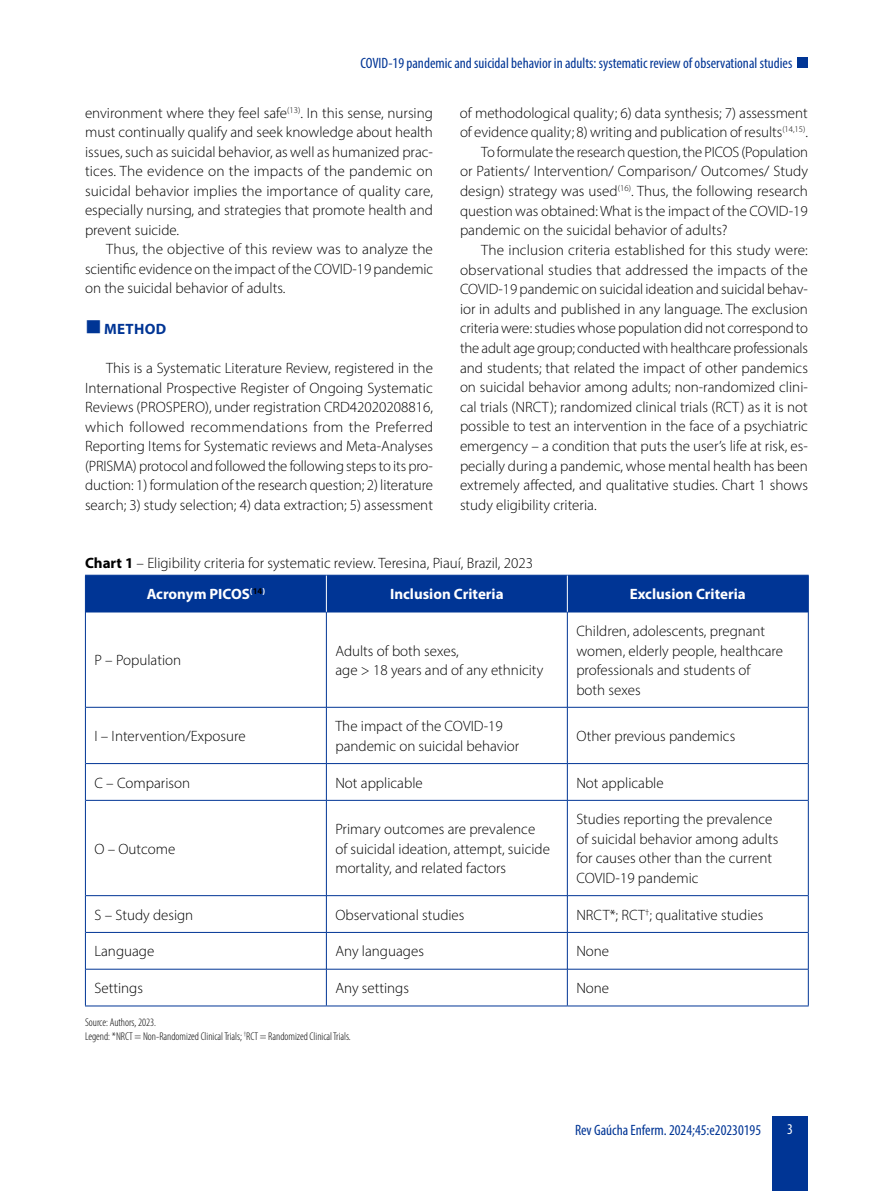
<style>
.page{position:relative;width:893px;height:1191px;background:#fff}
.page>*{position:absolute;margin:0;border:0;box-sizing:border-box;transform-origin:0 0}
.t1{font:300 15px/19.5px "Myriad Pro";color:#000}
.t2{font:condensed 15px "Myriad Pro";color:#003595}
.t3{font:700 15px "Myriad Pro";color:#fff}
.t4{font:700 15px "Myriad Pro";letter-spacing:.02em;color:#003595}
.t5{font:condensed 15px "Myriad Pro";color:#fff}
.t6{font:300 condensed 11.25px/13.5px "Myriad Pro";color:#000}
.s1{font-weight:700}
.s2{font-weight:700;color:#fff}
</style>
<div class="page">
<div style="left:772px;top:1116px;width:36px;height:75px;background:#003595"></div>
<div style="left:798px;top:57px;width:10px;height:11px;background:#003595"></div>
<div style="left:86px;top:576px;width:722px;height:36px;background:#003595"></div>
<hr style="left:85px;top:575px;width:241px;height:1px;background:#003595">
<hr style="left:85px;top:575px;width:1px;height:37px;background:#003595">
<hr style="left:326px;top:575px;width:241px;height:1px;background:#003595">
<hr style="left:567px;top:575px;width:242px;height:1px;background:#003595">
<hr style="left:808px;top:575px;width:1px;height:37px;background:#003595">
<hr style="left:85px;top:612px;width:1px;height:95px;background:#003595">
<hr style="left:808px;top:612px;width:1px;height:95px;background:#003595">
<hr style="left:85px;top:707px;width:1px;height:56px;background:#003595">
<hr style="left:808px;top:707px;width:1px;height:56px;background:#003595">
<hr style="left:85px;top:763px;width:1px;height:37px;background:#003595">
<hr style="left:808px;top:763px;width:1px;height:37px;background:#003595">
<hr style="left:85px;top:800px;width:1px;height:95px;background:#003595">
<hr style="left:808px;top:800px;width:1px;height:95px;background:#003595">
<hr style="left:85px;top:895px;width:1px;height:37px;background:#003595">
<hr style="left:808px;top:895px;width:1px;height:37px;background:#003595">
<hr style="left:85px;top:932px;width:1px;height:37px;background:#003595">
<hr style="left:808px;top:932px;width:1px;height:37px;background:#003595">
<hr style="left:85px;top:969px;width:1px;height:36px;background:#003595">
<hr style="left:808px;top:969px;width:1px;height:36px;background:#003595">
<hr style="left:85px;top:1005px;width:241px;height:1px;background:#003595">
<hr style="left:326px;top:1005px;width:241px;height:1px;background:#003595">
<hr style="left:567px;top:1005px;width:242px;height:1px;background:#003595">
<hr style="left:86px;top:612px;width:240px;height:1px;background:#003595">
<hr style="left:326px;top:612px;width:241px;height:1px;background:#003595">
<hr style="left:326px;top:612px;width:1px;height:95px;background:#003595">
<hr style="left:567px;top:612px;width:241px;height:1px;background:#003595">
<hr style="left:567px;top:612px;width:1px;height:95px;background:#003595">
<hr style="left:86px;top:707px;width:240px;height:1px;background:#003595">
<hr style="left:326px;top:707px;width:241px;height:1px;background:#003595">
<hr style="left:326px;top:707px;width:1px;height:56px;background:#003595">
<hr style="left:567px;top:707px;width:241px;height:1px;background:#003595">
<hr style="left:567px;top:707px;width:1px;height:56px;background:#003595">
<hr style="left:86px;top:763px;width:240px;height:1px;background:#003595">
<hr style="left:326px;top:763px;width:241px;height:1px;background:#003595">
<hr style="left:326px;top:763px;width:1px;height:37px;background:#003595">
<hr style="left:567px;top:763px;width:241px;height:1px;background:#003595">
<hr style="left:567px;top:763px;width:1px;height:37px;background:#003595">
<hr style="left:86px;top:800px;width:240px;height:1px;background:#003595">
<hr style="left:326px;top:800px;width:241px;height:1px;background:#003595">
<hr style="left:326px;top:800px;width:1px;height:95px;background:#003595">
<hr style="left:567px;top:800px;width:241px;height:1px;background:#003595">
<hr style="left:567px;top:800px;width:1px;height:95px;background:#003595">
<hr style="left:86px;top:895px;width:240px;height:1px;background:#003595">
<hr style="left:326px;top:895px;width:241px;height:1px;background:#003595">
<hr style="left:326px;top:896px;width:1px;height:36px;background:#003595">
<hr style="left:567px;top:895px;width:241px;height:1px;background:#003595">
<hr style="left:567px;top:896px;width:1px;height:36px;background:#003595">
<hr style="left:86px;top:932px;width:240px;height:1px;background:#003595">
<hr style="left:326px;top:932px;width:241px;height:1px;background:#003595">
<hr style="left:326px;top:932px;width:1px;height:37px;background:#003595">
<hr style="left:567px;top:932px;width:241px;height:1px;background:#003595">
<hr style="left:567px;top:932px;width:1px;height:37px;background:#003595">
<hr style="left:86px;top:969px;width:240px;height:1px;background:#003595">
<hr style="left:326px;top:969px;width:241px;height:1px;background:#003595">
<hr style="left:326px;top:969px;width:1px;height:36px;background:#003595">
<hr style="left:567px;top:969px;width:241px;height:1px;background:#003595">
<hr style="left:567px;top:969px;width:1px;height:36px;background:#003595">
<hr style="left:326px;top:575px;width:1px;height:37px;background:#fff">
<hr style="left:567px;top:575px;width:1px;height:37px;background:#fff">
<p class="t2" style="left:360px;top:54px;width:433px">COVID-19 pandemic and suicidal behavior in adults: systematic review of observational studies</p>
<p class="t1" style="left:85px;top:103px;width:349px;text-align:justify">environment where they feel safe<sup>(13)</sup>. In this sense, nursing must continually qualify and seek knowledge about health issues, such as suicidal behavior, as well as humanized prac&shy;tices. The evidence on the impacts of the pandemic on suicidal behavior implies the importance of quality care, especially nursing, and strategies that promote health and prevent suicide.</p>
<p class="t1" style="left:85px;top:239px;width:350px;text-align:justify;text-indent:21px">Thus, the objective of this review was to analyze the scientific evidence on the impact of the COVID-19 pandemic on the suicidal behavior of adults.</p>
<p class="t4" style="left:104px;top:319px;width:64px">METHOD</p>
<p class="t1" style="left:85px;top:358px;width:350px;text-align:justify;text-indent:21px">This is a Systematic Literature Review, registered in the International Prospective Register of Ongoing Systematic Reviews (PROSPERO), under registration CRD42020208816, which followed recommendations from the Preferred Reporting Items for Systematic reviews and Meta-Analyses (PRISMA) protocol and followed the following steps to its pro&shy;duction: 1) formulation of the research question; 2) literature search; 3) study selection; 4) data extraction; 5) assessment</p>
<p class="t1" style="left:460px;top:103px;width:349px">of methodological quality; 6) data synthesis; 7) assessment</p>
<p class="t1" style="left:460px;top:122px;width:349px">of evidence quality; 8) writing and publication of results<sup>(14,15)</sup>.</p>
<p class="t1" style="left:481px;top:142px;width:328px">To formulate the research question, the PICOS (Population</p>
<p class="t1" style="left:460px;top:161px;width:350px">or Patients/ Intervention/ Comparison/ Outcomes/ Study</p>
<p class="t1" style="left:460px;top:181px;width:349px">design) strategy was used<sup>(16)</sup>. Thus, the following research</p>
<p class="t1" style="left:460px;top:201px;width:349px">question was obtained: What is the impact of the COVID-19</p>
<p class="t1" style="left:460px;top:220px;width:269px">pandemic on the suicidal behavior of adults?</p>
<p class="t1" style="left:481px;top:240px;width:328px">The inclusion criteria established for this study were:</p>
<p class="t1" style="left:460px;top:260px;width:349px">observational studies that addressed the impacts of the</p>
<p class="t1" style="left:460px;top:279px;width:349px">COVID-19 pandemic on suicidal ideation and suicidal behav-</p>
<p class="t1" style="left:460px;top:299px;width:349px">ior in adults and published in any language. The exclusion</p>
<p class="t1" style="left:460px;top:318px;width:350px">criteria were: studies whose population did not correspond to</p>
<p class="t1" style="left:460px;top:338px;width:350px">the adult age group; conducted with healthcare professionals</p>
<p class="t1" style="left:460px;top:358px;width:349px">and students; that related the impact of other pandemics</p>
<p class="t1" style="left:460px;top:377px;width:349px">on suicidal behavior among adults; non-randomized clini-</p>
<p class="t1" style="left:460px;top:397px;width:349px">cal trials (NRCT); randomized clinical trials (RCT) as it is not</p>
<p class="t1" style="left:460px;top:416px;width:349px">possible to test an intervention in the face of a psychiatric</p>
<p class="t1" style="left:460px;top:436px;width:349px">emergency – a condition that puts the user’s life at risk, es-</p>
<p class="t1" style="left:460px;top:456px;width:349px">pecially during a pandemic, whose mental health has been</p>
<p class="t1" style="left:460px;top:475px;width:350px">extremely affected, and qualitative studies. Chart 1 shows</p>
<p class="t1" style="left:460px;top:495px;width:138px">study eligibility criteria.</p>
<p class="t1" style="left:147px;top:548px;width:388px;line-height:30.8px;text-indent:-62px"><span class="s1">Chart 1</span> – Eligibility criteria for systematic review. Teresina, Piauí, Brazil, 2023<br><span class="s2">Acronym PICOS</span><sup>(</sup><sup>14</sup><sup>)</sup></p>
<p class="t3" style="left:390px;top:584px;width:115px">Inclusion Criteria</p>
<p class="t3" style="left:630px;top:584px;width:117px">Exclusion Criteria</p>
<p class="t1" style="left:94px;top:650px;width:88px">P – Population</p>
<p class="t1" style="left:335px;top:640px;width:209px">Adults of both sexes,<br>age &gt; 18 years and of any ethnicity</p>
<p class="t1" style="left:576px;top:621px;width:208px">Children, adolescents, pregnant women, elderly people, healthcare professionals and students of both sexes</p>
<p class="t1" style="left:94px;top:726px;width:153px">I – Intervention/Exposure</p>
<p class="t1" style="left:335px;top:716px;width:185px">The impact of the COVID-19 pandemic on suicidal behavior</p>
<p class="t1" style="left:576px;top:726px;width:160px">Other previous pandemics</p>
<p class="t1" style="left:94px;top:772px;width:97px">C – Comparison</p>
<p class="t1" style="left:335px;top:772px;width:89px">Not applicable</p>
<p class="t1" style="left:576px;top:772px;width:89px">Not applicable</p>
<p class="t1" style="left:94px;top:838px;width:82px">O – Outcome</p>
<p class="t1" style="left:335px;top:819px;width:216px">Primary outcomes are prevalence of suicidal ideation, attempt, suicide mortality, and related factors</p>
<p class="t1" style="left:576px;top:809px;width:203px">Studies reporting the prevalence of suicidal behavior among adults for causes other than the current<br>COVID-19 pandemic</p>
<p class="t1" style="left:94px;top:904px;width:100px">S – Study design</p>
<p class="t1" style="left:335px;top:904px;width:131px">Observational studies</p>
<p class="t1" style="left:576px;top:904px;width:189px">NRCT*; RCT<sup>†</sup>; qualitative studies</p>
<p class="t1" style="left:94px;top:941px;width:61px">Language</p>
<p class="t1" style="left:335px;top:941px;width:90px">Any languages</p>
<p class="t1" style="left:576px;top:941px;width:34px">None</p>
<p class="t1" style="left:94px;top:978px;width:50px">Settings</p>
<p class="t1" style="left:335px;top:978px;width:75px">Any settings</p>
<p class="t1" style="left:576px;top:978px;width:34px">None</p>
<p class="t6" style="left:85px;top:1015px;width:267px">Source: Authors, 2023.<br>Legend: *NRCT = Non-Randomized Clinical Trials; <sup>†</sup>RCT = Randomized Clinical Trials.</p>
<p class="t2" style="left:575px;top:1121px;width:188px">Rev Gaúcha Enferm. 2024;45:e20230195</p>
<p class="t5" style="left:787px;top:1120px;width:7px">3</p>
</div>
